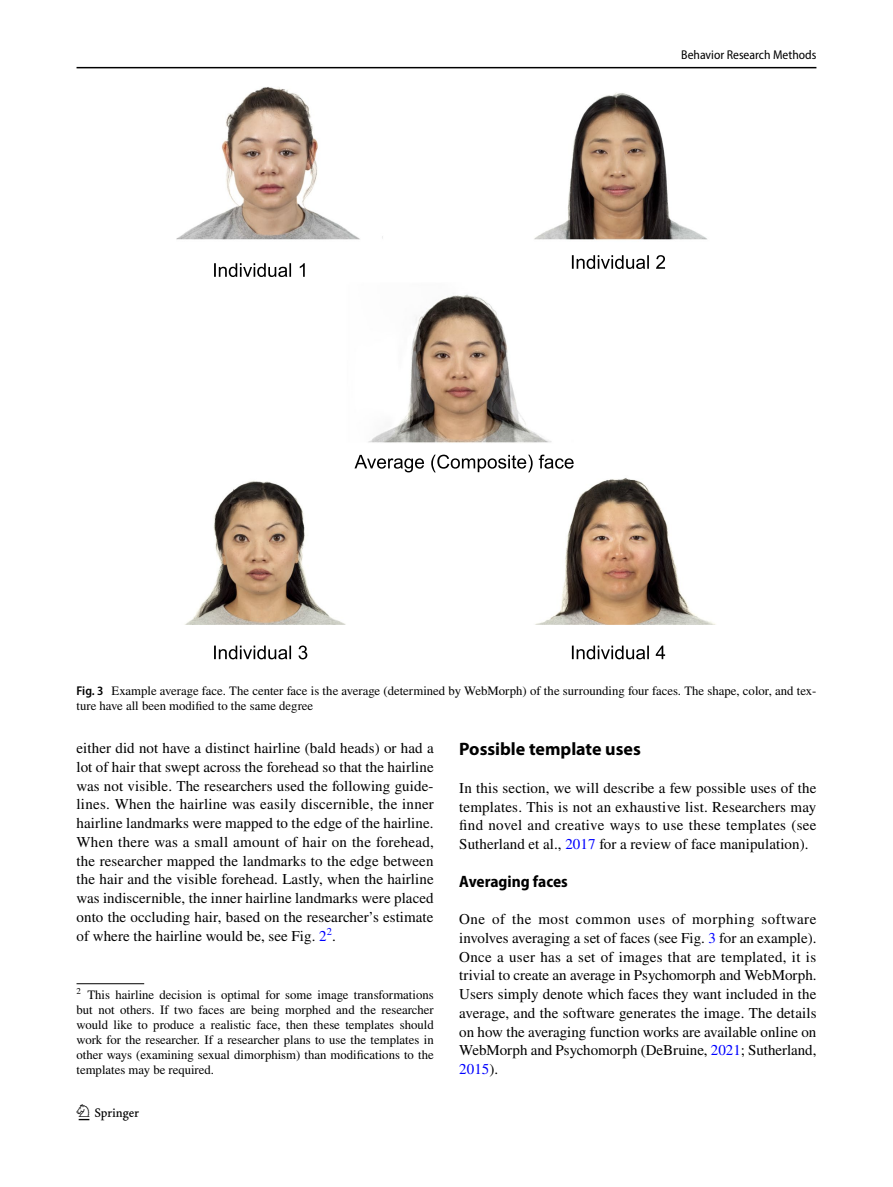
<style>
.page{position:relative;width:893px;height:1187px;background:#fff}
.page>*{position:absolute;margin:0;border:0;box-sizing:border-box;transform-origin:0 0}
.t1{font:22.5px "Springnew Regular 2";color:#000}
.t2{font:700 18px "Myriad Pro";color:#000}
.t3{font:700 semi-condensed 16.5px "Myriad Pro";color:#000}
.t4{font:15px/18.8px "STIX";letter-spacing:.005em;color:#000;text-align:justify}
.t5{font:12.75px/15px "STIX";color:#000}
.t6{font:semi-condensed 12.75px "Myriad Pro";color:#000}
.s1{font-family:"Myriad Pro";font-weight:600;font-stretch:semi-condensed}
.s2{color:#00f}
</style>
<div class="page">
<hr style="left:77px;top:67px;width:739px;height:1px;background:#000">
<img style="left:176px;top:87px;width:539px;height:537px">
<svg style="left:214px;top:263px;width:91px;height:14px"></svg>
<svg style="left:214px;top:645px;width:93px;height:14px"></svg>
<svg style="left:572px;top:645px;width:93px;height:14px"></svg>
<svg style="left:572px;top:255px;width:93px;height:14px"></svg>
<svg style="left:354px;top:454px;width:179px;height:18px"></svg>
<svg style="left:539px;top:454px;width:35px;height:14px"></svg>
<hr style="left:77px;top:983px;width:67px;height:1px;background:#000">
<p class="t6" style="left:681px;top:48px;width:137px">Behavior Research Methods</p>
<p class="t5" style="left:77px;top:683px;width:741px"><span class="s1">Fig. 3</span> Example average face. The center face is the average (determined by WebMorph) of the surrounding four faces. The shape, color, and tex&shy;ture have all been modified to the same degree</p>
<p class="t4" style="left:77px;top:739px;width:359px">either did not have a distinct hairline (bald heads) or had a lot of hair that swept across the forehead so that the hairline was not visible. The researchers used the following guide&shy;lines. When the hairline was easily discernible, the inner hairline landmarks were mapped to the edge of the hairline.<br>When there was a small amount of hair on the forehead, the researcher mapped the landmarks to the edge between the hair and the visible forehead. Lastly, when the hairline was indiscernible, the inner hairline landmarks were placed onto the occluding hair, based on the researcher’s estimate of where the hairline would be, see Fig. <span class="s2">2</span><sup>2</sup>.</p>
<p class="t2" style="left:459px;top:737px;width:183px">Possible template uses</p>
<p class="t4" style="left:459px;top:779px;width:359px">In this section, we will describe a few possible uses of the templates. This is not an exhaustive list. Researchers may find novel and creative ways to use these templates (see Sutherland et al., <span class="s2">2017</span> for a review of face manipulation).</p>
<p class="t3" style="left:459px;top:871px;width:110px">Averaging faces</p>
<p class="t4" style="left:459px;top:910px;width:359px">One of the most common uses of morphing software involves averaging a set of faces (see Fig. <span class="s2">3</span> for an example).<br>Once a user has a set of images that are templated, it is trivial to create an average in Psychomorph and WebMorph.<br>Users simply denote which faces they want included in the average, and the software generates the image. The details on how the averaging function works are available online on WebMorph and Psychomorph (DeBruine, <span class="s2">2021</span>; Sutherland, <span class="s2">2015</span>).</p>
<p class="t5" style="left:77px;top:987px;width:359px;text-align:justify"><sup>2</sup> This hairline decision is optimal for some image transformations but not others. If two faces are being morphed and the researcher would like to produce a realistic face, then these templates should work for the researcher. If a researcher plans to use the templates in other ways (examining sexual dimorphism) than modifications to the templates may be required.</p>
<h1 class="t1" style="left:79px;top:1104px;width:62px">1 3</h1>
</div>
